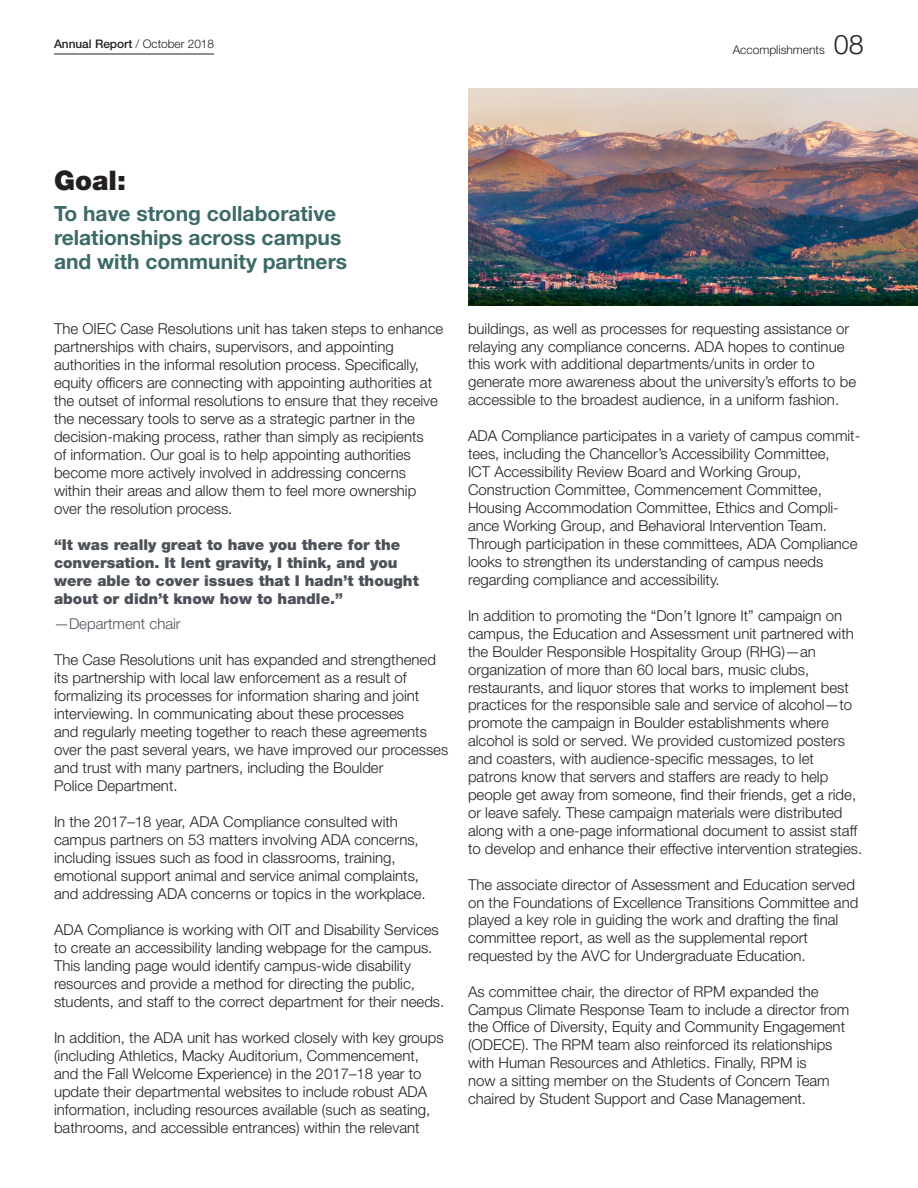
<style>
.page{position:relative;width:918px;height:1188px;background:#fff}
.page>*{position:absolute;margin:0;border:0;box-sizing:border-box;transform-origin:0 0}
.t1{font:900 27px "Helvetica Neue LT Std";color:#231f20}
.Subhead{font:300 27px "Helvetica Neue LT Std";color:#231f20}
.t2{font:700 21px/24px "Helvetica Neue LT Std";color:#3c6a68}
.t3{font:300 15px/18px "Helvetica Neue LT Std";color:#231f20}
.t4{font:900 15px/18px "Helvetica Neue LT Std";color:#4c5159}
.t5{font:300 15px "Helvetica Neue LT Std";color:#4c5159}
.Subhead-2{font:300 12px "Helvetica Neue LT Std";color:#231f20}
.Subhead-3{font:500 11.85px "Helvetica Neue LT Std";color:#231f20}
.s1{font-weight:300}
</style>
<div class="page">
<hr style="left:54px;top:54px;width:160px;height:1px;background:#231f20">
<img style="left:468px;top:89px;width:450px;height:216px">
<h2 class="Subhead-3" style="left:54px;top:37px;width:162px">Annual Report <span class="s1">/ October 2018</span></h2>
<h2 class="Subhead-2" style="left:733px;top:42px;width:94px">Accomplishments</h2>
<h2 class="Subhead" style="left:834px;top:28px;width:32px">08</h2>
<h2 class="t1" style="left:54px;top:165px;width:74px">Goal:</h2>
<p class="t2" style="left:54px;top:201px;width:295px">To have strong collaborative relationships across campus and with community partners</p>
<p class="t3" style="left:54px;top:319px;width:391px">The OIEC Case Resolutions unit has taken steps to enhance partnerships with chairs, supervisors, and appointing authorities in the informal resolution process. Specifically, equity officers are connecting with appointing authorities at the outset of informal resolutions to ensure that they receive the necessary tools to serve as a strategic partner in the decision-making process, rather than simply as recipients<br>of information. Our goal is to help appointing authorities become more actively involved in addressing concerns within their areas and allow them to feel more ownership over the resolution process.</p>
<p class="t4" style="left:54px;top:536px;width:366px">“It was really great to have you there for the conversation. It lent gravity, I think, and you were able to cover issues that I hadn’t thought about or didn’t know how to handle.”</p>
<p class="t5" style="left:54px;top:614px;width:128px">—Department chair</p>
<p class="t3" style="left:54px;top:650px;width:396px">The Case Resolutions unit has expanded and strengthened its partnership with local law enforcement as a result of formalizing its processes for information sharing and joint interviewing. In communicating about these processes<br>and regularly meeting together to reach these agreements over the past several years, we have improved our processes and trust with many partners, including the Boulder<br>Police Department.</p>
<p class="t3" style="left:54px;top:812px;width:373px">In the 2017–18 year, ADA Compliance consulted with campus partners on 53 matters involving ADA concerns, including issues such as food in classrooms, training, emotional support animal and service animal complaints, and addressing ADA concerns or topics in the workplace.</p>
<p class="t3" style="left:54px;top:920px;width:392px">ADA Compliance is working with OIT and Disability Services to create an accessibility landing webpage for the campus.<br>This landing page would identify campus-wide disability resources and provide a method for directing the public, students, and staff to the correct department for their needs.</p>
<p class="t3" style="left:54px;top:1028px;width:391px">In addition, the ADA unit has worked closely with key groups (including Athletics, Macky Auditorium, Commencement, and the Fall Welcome Experience) in the 2017–18 year to update their departmental websites to include robust ADA information, including resources available (such as seating, bathrooms, and accessible entrances) within the relevant</p>
<p class="t3" style="left:468px;top:319px;width:390px">buildings, as well as processes for requesting assistance or relaying any compliance concerns. ADA hopes to continue this work with additional departments/units in order to generate more awareness about the university’s efforts to be accessible to the broadest audience, in a uniform fashion.</p>
<p class="t3" style="left:468px;top:426px;width:394px">ADA Compliance participates in a variety of campus commit&shy;tees, including the Chancellor’s Accessibility Committee,<br>ICT Accessibility Review Board and Working Group, Construction Committee, Commencement Committee, Housing Accommodation Committee, Ethics and Compli&shy;ance Working Group, and Behavioral Intervention Team.<br>Through participation in these committees, ADA Compliance looks to strengthen its understanding of campus needs regarding compliance and accessibility.</p>
<p class="t3" style="left:468px;top:606px;width:396px">In addition to promoting the “Don’t Ignore It” campaign on campus, the Education and Assessment unit partnered with the Boulder Responsible Hospitality Group (RHG)—an organization of more than 60 local bars, music clubs, restaurants, and liquor stores that works to implement best practices for the responsible sale and service of alcohol—to promote the campaign in Boulder establishments where alcohol is sold or served. We provided customized posters and coasters, with audience-specific messages, to let patrons know that servers and staffers are ready to help people get away from someone, find their friends, get a ride, or leave safely. These campaign materials were distributed along with a one-page informational document to assist staff to develop and enhance their effective intervention strategies.</p>
<p class="t3" style="left:468px;top:875px;width:392px">The associate director of Assessment and Education served on the Foundations of Excellence Transitions Committee and played a key role in guiding the work and drafting the final committee report, as well as the supplemental report requested by the AVC for Undergraduate Education.</p>
<p class="t3" style="left:468px;top:982px;width:383px">As committee chair, the director of RPM expanded the Campus Climate Response Team to include a director from the Office of Diversity, Equity and Community Engagement (ODECE). The RPM team also reinforced its relationships with Human Resources and Athletics. Finally, RPM is<br>now a sitting member on the Students of Concern Team chaired by Student Support and Case Management.</p>
</div>
